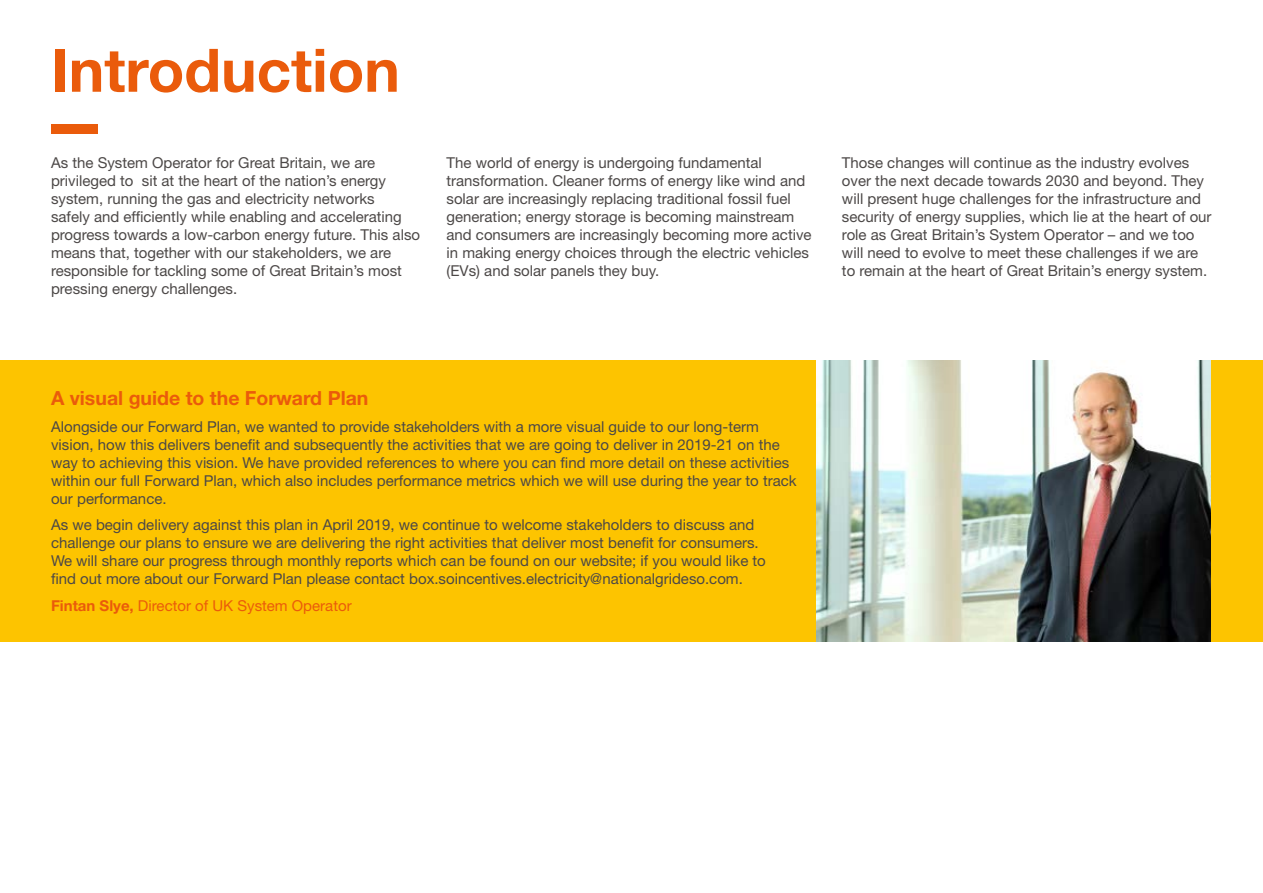
<style>
.page{position:relative;width:1263px;height:893px;background:#fff}
.page>*{position:absolute;margin:0;border:0;box-sizing:border-box;transform-origin:0 0}
.t1{font:700 60px "Helvetica Neue LT Std";color:#ea5b0b}
.t2{font:700 19.5px "Helvetica Neue LT Std";color:#ea5b0b}
.t3{font:15px/18px "Helvetica Neue LT Std";color:#4c4847}
.t4{font:15px "Helvetica Neue LT Std";color:#ea5b0b}
.s1{font-weight:700}
</style>
<div class="page">
<div style="left:51px;top:125px;width:47px;height:9px;background:#ea5b0b"></div>
<div style="left:0;top:360px;width:816px;height:282px;background:#fdc400"></div>
<img style="left:816px;top:360px;width:396px;height:282px">
<div style="left:1212px;top:360px;width:51px;height:282px;background:#fdc400"></div>
<h1 class="t1" style="left:51px;top:33px;width:350px">Introduction</h1>
<p class="t3" style="left:51px;top:153px;width:371px">As the System Operator for Great Britain, we are privileged to sit at the heart of the nation’s energy system, running the gas and electricity networks<br>safely and efficiently while enabling and accelerating progress towards a low-carbon energy future. This also means that, together with our stakeholders, we are responsible for tackling some of Great Britain’s most pressing energy challenges.</p>
<p class="t3" style="left:446px;top:153px;width:367px">The world of energy is undergoing fundamental transformation. Cleaner forms of energy like wind and solar are increasingly replacing traditional fossil fuel generation; energy storage is becoming mainstream and consumers are increasingly becoming more active in making energy choices through the electric vehicles (EVs) and solar panels they buy.</p>
<p class="t3" style="left:842px;top:153px;width:371px">Those changes will continue as the industry evolves over the next decade towards 2030 and beyond. They will present huge challenges for the infrastructure and security of energy supplies, which lie at the heart of our role as Great Britain’s System Operator – and we too will need to evolve to meet these challenges if we are to remain at the heart of Great Britain’s energy system.</p>
<h2 class="t2" style="left:51px;top:386px;width:319px">A visual guide to the Forward Plan</h2>
<p class="t3" style="left:51px;top:417px;width:747px">Alongside our Forward Plan, we wanted to provide stakeholders with a more visual guide to our long-term vision, how this delivers benefit and subsequently the activities that we are going to deliver in 2019-21 on the way to achieving this vision. We have provided references to where you can find more detail on these activities within our full Forward Plan, which also includes performance metrics which we will use during the year to track our performance.</p>
<p class="t3" style="left:51px;top:516px;width:716px">As we begin delivery against this plan in April 2019, we continue to welcome stakeholders to discuss and challenge our plans to ensure we are delivering the right activities that deliver most benefit for consumers.<br>We will share our progress through monthly reports which can be found on our website; if you would like to find out more about our Forward Plan please contact box.soincentives.electricity@nationalgrideso.com.</p>
<p class="t4" style="left:51px;top:596px;width:302px"><span class="s1">Fintan Slye,</span> Director of UK System Operator</p>
</div>
